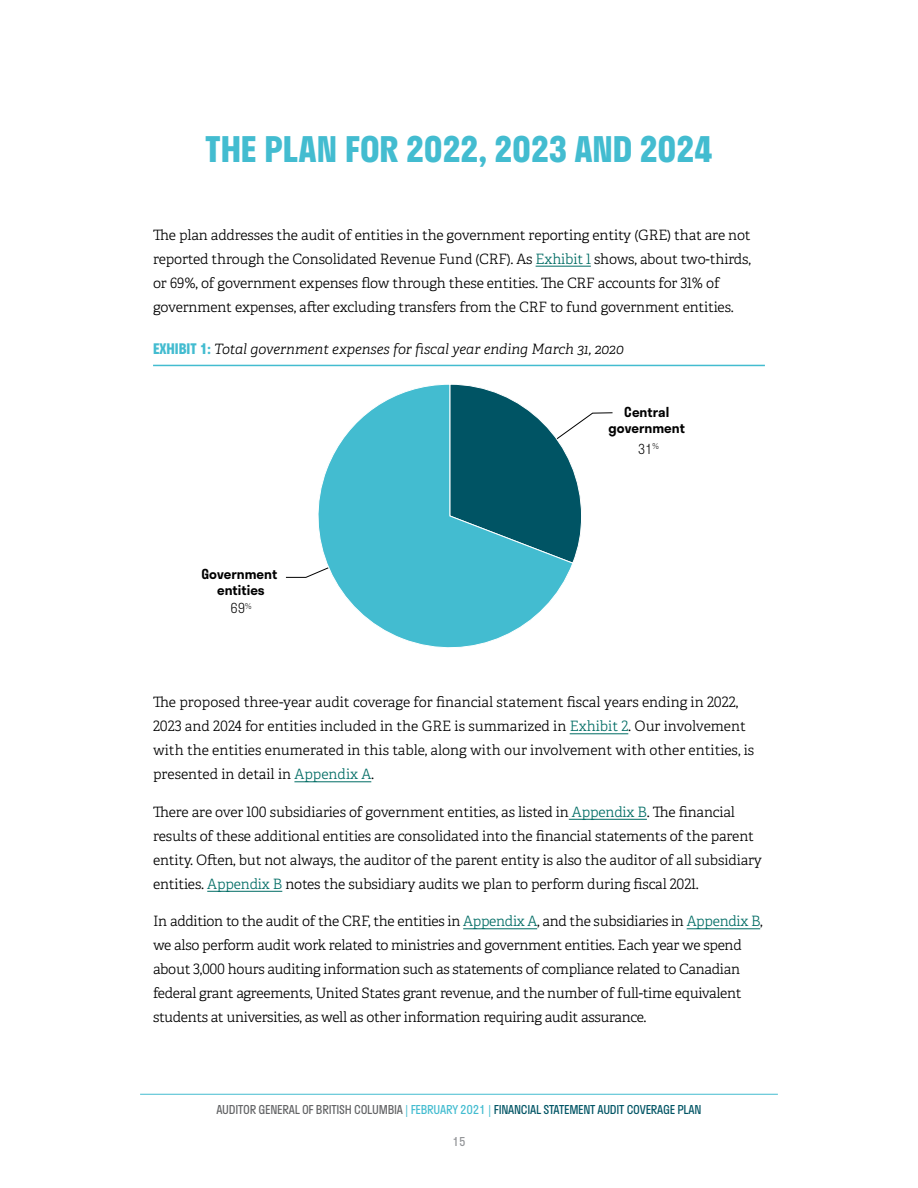
<style>
.page{position:relative;width:918px;height:1188px;background:#fff}
.page>*{position:absolute;margin:0;border:0;box-sizing:border-box;transform-origin:0 0}
.t1{font:700 34.5px "Stratos";letter-spacing:.005em;color:#43bcd0}
.t2{font:300 14.25px/24px "Adelle";letter-spacing:-.01em;color:#000}
.t3{font:italic 300 14.25px "Adelle";color:#000}
.t4{font:600 13.5px/16.2px "Stratos";color:#000;text-align:center}
.t5{font:300 13.5px "Stratos";color:#000}
.t6{font:12px "Stratos";letter-spacing:-.02em;color:#005464}
.t7{font:12px "Stratos";color:#939598}
.s1{color:#006c64}
.s2{font-family:"Stratos";font-weight:700;font-style:normal;color:#43bcd0}
.s3{color:#636466}
.s4{color:#43bcd0}
</style>
<div class="page">
<hr style="left:140px;top:1094px;width:638px;height:1px;background:#43bcd0">
<hr style="left:536px;top:266px;width:55px;height:1px;background:#006c64">
<hr style="left:153px;top:365px;width:612px;height:1px;background:#43bcd0">
<hr style="left:570px;top:733px;width:58px;height:1px;background:#006c64">
<hr style="left:294px;top:781px;width:77px;height:1px;background:#006c64">
<hr style="left:569px;top:819px;width:78px;height:1px;background:#006c64">
<hr style="left:207px;top:891px;width:75px;height:1px;background:#006c64">
<hr style="left:463px;top:928px;width:74px;height:1px;background:#006c64">
<hr style="left:687px;top:928px;width:73px;height:1px;background:#006c64">
<svg style="left:285px;top:412px;width:328px;height:166px"></svg>
<svg style="left:301px;top:384px;width:273px;height:264px"></svg>
<h1 class="t1" style="left:206px;top:121px;width:508px">THE PLAN FOR 2022, 2023 AND 2024</h1>
<p class="t2" style="left:153px;top:223px;width:599px">The plan addresses the audit of entities in the government reporting entity (GRE) that are not reported through the Consolidated Revenue Fund (CRF). As <span class="s1">Exhibit 1</span> shows, about two-thirds, or 69%, of government expenses flow through these entities. The CRF accounts for 31% of government expenses, after excluding transfers from the CRF to fund government entities.</p>
<p class="t3" style="left:153px;top:340px;width:472px"><span class="s2">EXHIBIT 1:</span> Total government expenses for fiscal year ending March 31, 2020</p>
<p class="t4" style="left:201px;top:565px;width:77px">Government entities</p>
<p class="t5" style="left:230px;top:598px;width:23px">69<sup>%</sup></p>
<p class="t4" style="left:609px;top:403px;width:78px">Central government</p>
<p class="t5" style="left:638px;top:438px;width:23px">31<sup>%</sup></p>
<p class="t2" style="left:153px;top:690px;width:603px">The proposed three-year audit coverage for financial statement fiscal years ending in 2022, 2023 and 2024 for entities included in the GRE is summarized in <span class="s1">Exhibit 2</span>. Our involvement with the entities enumerated in this table, along with our involvement with other entities, is presented in detail in <span class="s1">Appendix A</span>.</p>
<p class="t2" style="left:153px;top:800px;width:610px">There are over 100 subsidiaries of government entities, as listed in <span class="s1">Appendix B</span>. The financial results of these additional entities are consolidated into the financial statements of the parent entity. Often, but not always, the auditor of the parent entity is also the auditor of all subsidiary entities. <span class="s1">Appendix B</span> notes the subsidiary audits we plan to perform during fiscal 2021.</p>
<p class="t2" style="left:153px;top:909px;width:611px">In addition to the audit of the CRF, the entities in <span class="s1">Appendix A</span>, and the subsidiaries in <span class="s1">Appendix B</span>, we also perform audit work related to ministries and government entities. Each year we spend about 3,000 hours auditing information such as statements of compliance related to Canadian federal grant agreements, United States grant revenue, and the number of full-time equivalent students at universities, as well as other information requiring audit assurance.</p>
<p class="t6" style="left:216px;top:1100px;width:487px"><span class="s3">AUDITOR GENERAL OF BRITISH COLUMBIA</span> <span class="s4">| FEBRUARY 2021 |</span> FINANCIAL STATEMENT AUDIT COVERAGE PLAN</p>
<p class="t7" style="left:452px;top:1132px;width:15px">15</p>
</div>
